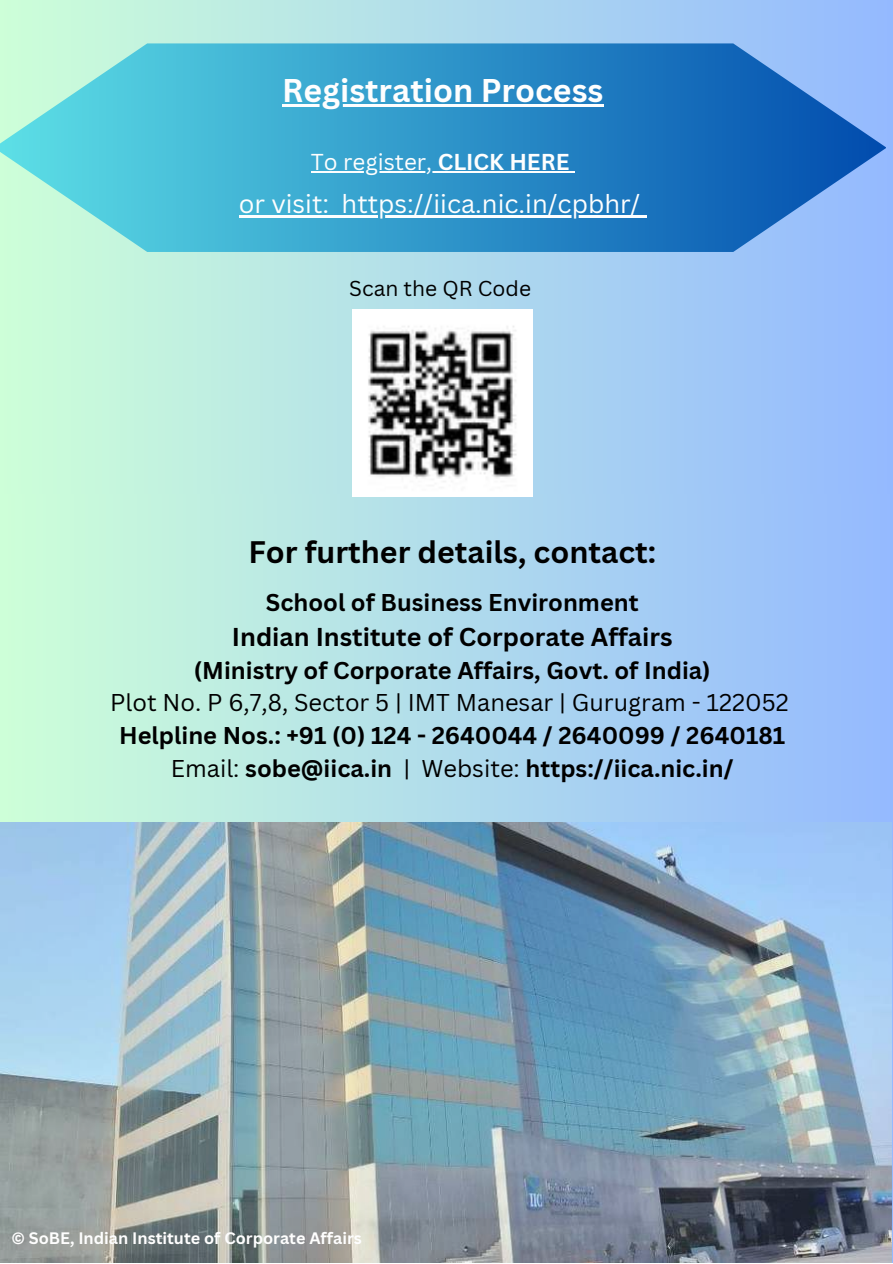
<style>
.page{position:relative;width:893px;height:1264px;background:#fff}
.page>*{position:absolute;margin:0;border:0;box-sizing:border-box;transform-origin:0 0}
.t1{font:700 31.95px "Canva Sans";color:#fefefe}
.t2{font:700 30.3px "Canva Sans";color:#000}
.t3{font:25.35px "Canva Sans";color:#fefefe}
.t4{font:700 25.2px "Canva Sans";color:#000}
.t5{font:700 23.7px/33px "Canva Sans";color:#000;text-align:center}
.t6{font:23.7px "Canva Sans";color:#000}
.t7{font:22.35px "Canva Sans";color:#fefefe}
.t8{font:21px "Canva Sans";color:#000}
.t9{font:700 16.2px "Canva Sans";color:#fefefe}
.s1{font-weight:700}
.s2{font-weight:400}
</style>
<div class="page">
<div style="left:0;top:0;width:892px;height:1262px;background:linear-gradient(to right,#cdffd8,#95baff)"></div>
<div style="left:0;top:0;width:890px;height:493px;background:linear-gradient(to right,#cdffd8,#95baff)"></div>
<svg style="left:0;top:43px;width:885px;height:209px;background:#46a2cf"></svg>
<img style="left:0;top:822px;width:891px;height:440px">
<hr style="left:282px;top:104px;width:321px;height:2px;background:#fefefe">
<hr style="left:311px;top:171px;width:126px;height:1px;background:#fefefe">
<hr style="left:437px;top:171px;width:132px;height:1px;background:#fefefe">
<hr style="left:239px;top:215px;width:90px;height:2px;background:#fefefe">
<svg style="left:329px;top:215px;width:12px;height:2px"></svg>
<hr style="left:341px;top:215px;width:299px;height:2px;background:#fefefe">
<svg style="left:640px;top:215px;width:6px;height:2px"></svg>
<img style="left:352px;top:309px;width:180px;height:187px">
<h1 class="t1" style="left:282px;top:67px;width:323px">Registration Process</h1>
<p class="t7" style="left:311px;top:146px;width:260px">To register, <span class="s1">CLICK HERE</span></p>
<p class="t3" style="left:239px;top:186px;width:403px">or visit: https://iica.nic.in/cpbhr/</p>
<p class="t8" style="left:349px;top:273px;width:183px">Scan the QR Code</p>
<p class="t2" style="left:248px;top:531px;width:409px">For further details, contact:</p>
<p class="t5" style="left:266px;top:585px;width:374px">School of Business Environment</p>
<p class="t4" style="left:232px;top:619px;width:442px">Indian Institute of Corporate Affairs</p>
<p class="t5" style="left:194px;top:652px;width:518px">(Ministry of Corporate Affairs, Govt. of India)</p>
<p class="t6" style="left:110px;top:686px;width:680px">Plot No. P 6,7,8, Sector 5 | IMT Manesar | Gurugram - 122052</p>
<p class="t5" style="left:119px;top:718px;width:667px">Helpline Nos.: +91 (0) 124 - 2640044 / 2640099 / 2640181<br><span class="s2">Email:</span> sobe@iica.in <span class="s2">| Website:</span> https://iica.nic.in/</p>
<p class="t9" style="left:11px;top:1226px;width:352px">© SoBE, Indian Institute of Corporate Affairs</p>
</div>
